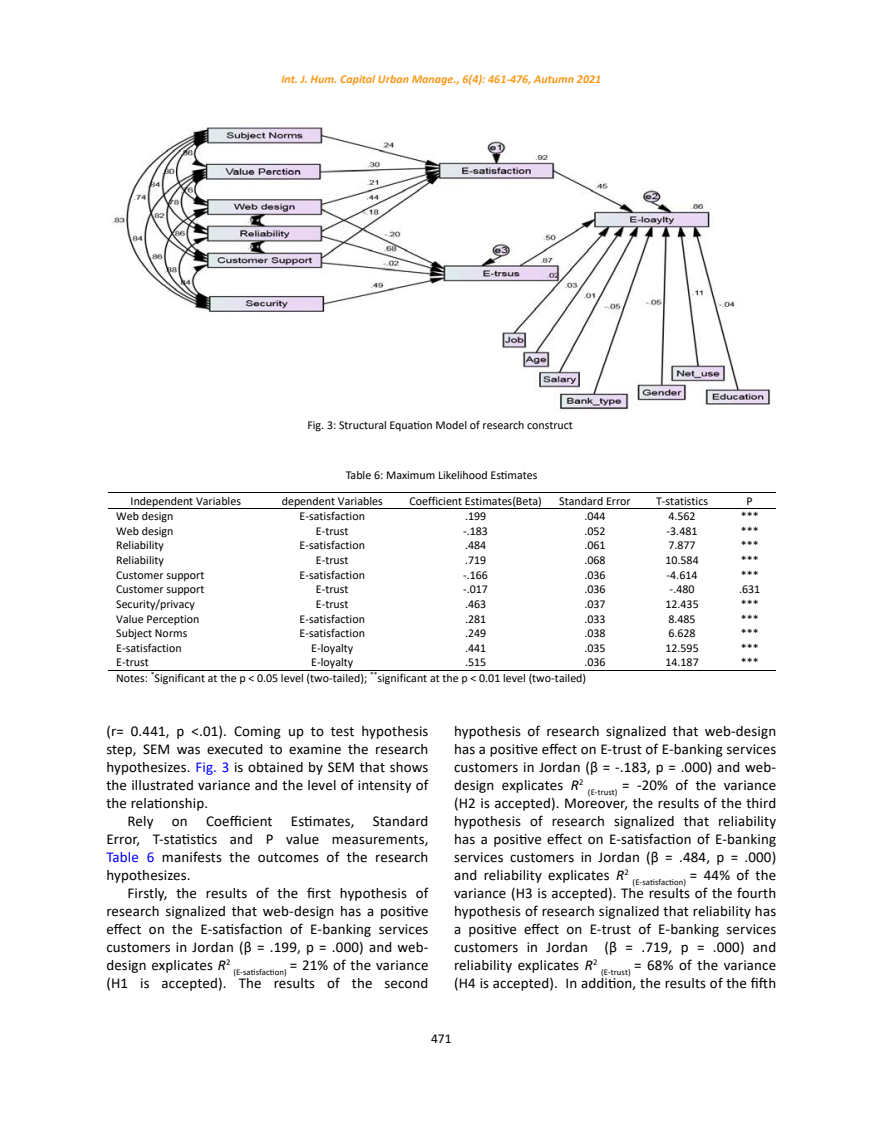
<style>
.page{position:relative;width:872px;height:1127px;background:#fff}
.page>*{position:absolute;margin:0;border:0;box-sizing:border-box;transform-origin:0 0}
.t1{font:15px/18px "Calibri";letter-spacing:.01em;color:#000;text-align:justify}
.t2{font:13.5px "Calibri";color:#000}
.t3{font:12px "Calibri";color:#000}
.t4{font:italic 700 12px "Calibri";color:#f8991d}
.t5{font:8.7px "Calibri";letter-spacing:.01em;color:#000}
.s1{color:#00f}
.s2{font-style:italic}
</style>
<div class="page">
<hr style="left:108px;top:492px;width:156px;height:1px;background:#000">
<hr style="left:264px;top:492px;width:137px;height:1px;background:#000">
<hr style="left:402px;top:492px;width:148px;height:1px;background:#000">
<hr style="left:551px;top:492px;width:89px;height:1px;background:#000">
<hr style="left:640px;top:492px;width:84px;height:1px;background:#000">
<hr style="left:725px;top:492px;width:50px;height:1px;background:#000">
<hr style="left:108px;top:508px;width:156px;height:1px;background:#000">
<hr style="left:264px;top:508px;width:137px;height:1px;background:#000">
<hr style="left:402px;top:508px;width:148px;height:1px;background:#000">
<hr style="left:551px;top:508px;width:89px;height:1px;background:#000">
<hr style="left:640px;top:508px;width:84px;height:1px;background:#000">
<hr style="left:725px;top:508px;width:50px;height:1px;background:#000">
<hr style="left:108px;top:670px;width:156px;height:1px;background:#000">
<hr style="left:264px;top:670px;width:137px;height:1px;background:#000">
<hr style="left:402px;top:670px;width:148px;height:1px;background:#000">
<hr style="left:551px;top:670px;width:89px;height:1px;background:#000">
<hr style="left:640px;top:670px;width:84px;height:1px;background:#000">
<hr style="left:725px;top:670px;width:50px;height:1px;background:#000">
<img style="left:112px;top:127px;width:659px;height:286px">
<p class="t4" style="left:281px;top:70px;width:321px">Int. J. Hum. Capital Urban Manage., 6(4): 461-476, Autumn 2021</p>
<p class="t3" style="left:307px;top:416px;width:267px">Fig. 3: Structural Equation Model of research construct</p>
<p class="t3" style="left:362px;top:462px;width:195px">Table 6: Maximum Likelihood Estimates</p>
<p class="t3" style="left:346px;top:467px;width:193px">Table 6: Maximum Likelihood Estimates</p>
<p class="t3" style="left:131px;top:492px;width:112px">Independent Variables</p>
<p class="t3" style="left:282px;top:492px;width:103px">dependent Variables</p>
<p class="t3" style="left:409px;top:492px;width:134px">Coefficient Estimates(Beta)</p>
<p class="t3" style="left:559px;top:492px;width:73px">Standard Error</p>
<p class="t3" style="left:656px;top:492px;width:54px">T-statistics</p>
<p class="t3" style="left:746px;top:492px;width:8px">P</p>
<p class="t3" style="left:116px;top:508px;width:59px">Web design</p>
<p class="t3" style="left:299px;top:508px;width:67px">E-satisfaction</p>
<p class="t3" style="left:465px;top:508px;width:23px">.199</p>
<p class="t3" style="left:584px;top:508px;width:23px">.044</p>
<p class="t3" style="left:668px;top:508px;width:29px">4.562</p>
<p class="t3" style="left:740px;top:508px;width:19px">***</p>
<p class="t3" style="left:116px;top:522px;width:59px">Web design</p>
<p class="t3" style="left:316px;top:522px;width:34px">E-trust</p>
<p class="t3" style="left:463px;top:522px;width:26px">-.183</p>
<p class="t3" style="left:584px;top:522px;width:23px">.052</p>
<p class="t3" style="left:666px;top:522px;width:33px">-3.481</p>
<p class="t3" style="left:740px;top:522px;width:19px">***</p>
<p class="t3" style="left:116px;top:537px;width:49px">Reliability</p>
<p class="t3" style="left:299px;top:537px;width:67px">E-satisfaction</p>
<p class="t3" style="left:465px;top:537px;width:23px">.484</p>
<p class="t3" style="left:584px;top:537px;width:23px">.061</p>
<p class="t3" style="left:668px;top:537px;width:29px">7.877</p>
<p class="t3" style="left:740px;top:537px;width:19px">***</p>
<p class="t3" style="left:116px;top:552px;width:49px">Reliability</p>
<p class="t3" style="left:316px;top:552px;width:34px">E-trust</p>
<p class="t3" style="left:465px;top:552px;width:23px">.719</p>
<p class="t3" style="left:584px;top:552px;width:23px">.068</p>
<p class="t3" style="left:665px;top:552px;width:35px">10.584</p>
<p class="t3" style="left:740px;top:552px;width:19px">***</p>
<p class="t3" style="left:116px;top:566px;width:90px">Customer support</p>
<p class="t3" style="left:299px;top:566px;width:67px">E-satisfaction</p>
<p class="t3" style="left:463px;top:566px;width:26px">-.166</p>
<p class="t3" style="left:584px;top:566px;width:23px">.036</p>
<p class="t3" style="left:666px;top:566px;width:33px">-4.614</p>
<p class="t3" style="left:740px;top:566px;width:19px">***</p>
<p class="t3" style="left:116px;top:581px;width:90px">Customer support</p>
<p class="t3" style="left:316px;top:581px;width:34px">E-trust</p>
<p class="t3" style="left:463px;top:581px;width:26px">-.017</p>
<p class="t3" style="left:584px;top:581px;width:23px">.036</p>
<p class="t3" style="left:669px;top:581px;width:26px">-.480</p>
<p class="t3" style="left:739px;top:581px;width:23px">.631</p>
<p class="t3" style="left:116px;top:595px;width:80px">Security/privacy</p>
<p class="t3" style="left:316px;top:595px;width:34px">E-trust</p>
<p class="t3" style="left:465px;top:595px;width:23px">.463</p>
<p class="t3" style="left:584px;top:595px;width:23px">.037</p>
<p class="t3" style="left:665px;top:595px;width:35px">12.435</p>
<p class="t3" style="left:740px;top:595px;width:19px">***</p>
<p class="t3" style="left:116px;top:610px;width:85px">Value Perception</p>
<p class="t3" style="left:299px;top:610px;width:67px">E-satisfaction</p>
<p class="t3" style="left:465px;top:610px;width:23px">.281</p>
<p class="t3" style="left:584px;top:610px;width:23px">.033</p>
<p class="t3" style="left:668px;top:610px;width:29px">8.485</p>
<p class="t3" style="left:740px;top:610px;width:19px">***</p>
<p class="t3" style="left:116px;top:625px;width:73px">Subject Norms</p>
<p class="t3" style="left:299px;top:625px;width:67px">E-satisfaction</p>
<p class="t3" style="left:465px;top:625px;width:23px">.249</p>
<p class="t3" style="left:584px;top:625px;width:23px">.038</p>
<p class="t3" style="left:668px;top:625px;width:29px">6.628</p>
<p class="t3" style="left:740px;top:625px;width:19px">***</p>
<p class="t3" style="left:116px;top:639px;width:67px">E-satisfaction</p>
<p class="t3" style="left:311px;top:639px;width:44px">E-loyalty</p>
<p class="t3" style="left:465px;top:639px;width:23px">.441</p>
<p class="t3" style="left:584px;top:639px;width:23px">.035</p>
<p class="t3" style="left:665px;top:639px;width:35px">12.595</p>
<p class="t3" style="left:740px;top:639px;width:19px">***</p>
<p class="t3" style="left:116px;top:654px;width:34px">E-trust</p>
<p class="t3" style="left:311px;top:654px;width:44px">E-loyalty</p>
<p class="t3" style="left:465px;top:654px;width:23px">.515</p>
<p class="t3" style="left:584px;top:654px;width:23px">.036</p>
<p class="t3" style="left:665px;top:654px;width:35px">14.187</p>
<p class="t3" style="left:740px;top:654px;width:19px">***</p>
<p class="t3" style="left:116px;top:669px;width:471px">Notes: <sup>*</sup>Significant at the p &lt; 0.05 level (two-tailed); <sup>**</sup>significant at the p &lt; 0.01 level (two-tailed)</p>
<p class="t1" style="left:106px;top:721px;width:324px">(r= 0.441, p &lt;.01). Coming up to test hypothesis step, SEM was executed to examine the research hypothesizes. <span class="s1">Fig. 3</span> is obtained by SEM that shows the illustrated variance and the level of intensity of the relationship.</p>
<p class="t1" style="left:106px;top:811px;width:324px;text-indent:21px">Rely on Coefficient Estimates, Standard Error, T-statistics and P value measurements, <span class="s1">Table 6</span> manifests the outcomes of the research hypothesizes.</p>
<p class="t1" style="left:106px;top:883px;width:324px;text-indent:21px">Firstly, the results of the first hypothesis of research signalized that web-design has a positive effect on the E-satisfaction of E-banking services customers in Jordan (β = .199, p = .000) and web&shy;design explicates <span class="s2">R</span><sup>2</sup> <sub>(E-satisfaction)</sub> = 21% of the variance (H1 is accepted). The results of the second</p>
<p class="t1" style="left:454px;top:721px;width:324px">hypothesis of research signalized that web-design has a positive effect on E-trust of E-banking services customers in Jordan (β = -.183, p = .000) and web&shy;design explicates <span class="s2">R</span><sup>2</sup> <sub>(E-trust)</sub> = -20% of the variance (H2 is accepted). Moreover, the results of the third hypothesis of research signalized that reliability has a positive effect on E-satisfaction of E-banking services customers in Jordan (β = .484, p = .000) and reliability explicates <span class="s2">R</span><sup>2</sup></p>
<p class="t5" style="left:632px;top:876px;width:145px">(E-satisfaction) <sup>=</sup> <sup>44%</sup> <sup>of</sup> <sup>the</sup></p>
<p class="t1" style="left:454px;top:883px;width:324px">variance (H3 is accepted). The results of the fourth hypothesis of research signalized that reliability has a positive effect on E-trust of E-banking services customers in Jordan (β = .719, p = .000) and reliability explicates <span class="s2">R</span><sup>2</sup> <sub>(E-trust)</sub> = 68% of the variance (H4 is accepted). In addition, the results of the fifth</p>
<p class="t2" style="left:431px;top:1029px;width:22px">471</p>
</div>
